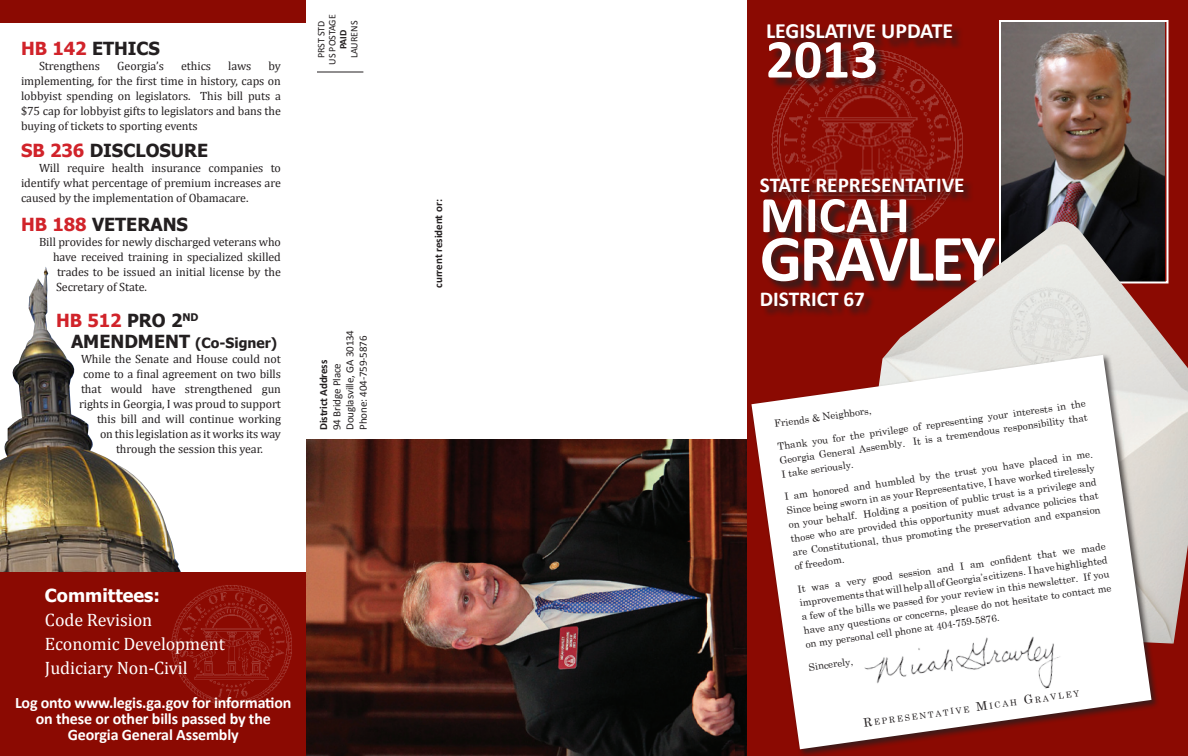
<style>
.page{position:relative;width:1188px;height:756px;background:#fff}
.page>*{position:absolute;margin:0;border:0;box-sizing:border-box;transform-origin:0 0}
.t1{font:700 66.7px "Calibri";letter-spacing:-.04em;color:#fff}
.t2{font:700 55.3px "Calibri";color:#fff}
.t3{font:700 51.6px "Calibri";color:#fff}
.t4{font:700 21.8px "Calibri";color:#fff}
.t5{font:700 21.2px "Calibri";color:#fff}
.t6{font:18px "Cambria";letter-spacing:-.005em;color:#fff}
.t7{font:700 18px "Tahoma";color:#231f20}
.t8{font:700 18px "Tahoma";color:#fff}
.t9{font:700 18px "Tahoma";color:#d1232a}
.t10{font:700 16px/16px "Calibri";letter-spacing:-.01em;color:#fff;text-align:center}
.t11{font:700 14px "Tahoma";color:#231f20}
.t12{font:12px/15px "Cambria";letter-spacing:-.005em;color:#231f20;text-align:justify}
.t13{font:11px "Calibri";letter-spacing:-.01em;color:#231f20}
.t14{font:700 11px "Calibri";letter-spacing:-.01em;color:#231f20}
.t15{font:10px/14px "Century Schoolbook";color:#231f20;text-align:justify}
.t16{font:10px "Calibri";color:#231f20}
.t17{font:700 10px "Calibri";color:#231f20}
.t18{font:8.4px "Century Schoolbook";color:#231f20}
.s1{color:#d1232a}
.s2{color:#231f20}
.s3{font-size:18px}
.s4{font-size:12px}
</style>
<div class="page">
<img style="left:0;top:267px;width:181px;height:305px">
<div style="left:747px;top:0;width:441px;height:756px;background:#8b0a02"></div>
<img style="left:771px;top:91px;width:192px;height:88px">
<div style="left:0;top:572px;width:306px;height:184px;background:#8b0a02"></div>
<img style="left:171px;top:585px;width:121px;height:121px">
<hr style="left:317px;top:72px;width:46px;height:1px;background:#231f20">
<div style="left:761px;top:179px;width:244px;height:139px;background:#231f20;opacity:.75"></div>
<div style="left:769px;top:25px;width:195px;height:66px;background:#231f20;opacity:.75"></div>
<img style="left:1002px;top:23px;width:163px;height:199px">
<div style="left:999px;top:20px;width:169px;height:264px;border:2px solid #fff"></div>
<div style="left:0;top:0;width:306px;height:22px;background:#8b0a02"></div>
<img style="left:796px;top:222px;width:392px;height:422px">
<img style="left:1004px;top:282px;width:93px;height:71px">
<div style="left:749px;top:353px;width:411px;height:403px;background:#231f20;opacity:.75"></div>
<svg style="left:751px;top:355px;width:400px;height:394px;background:#e7d3d2"></svg>
<img style="left:862px;top:625px;width:208px;height:88px">
<img style="left:306px;top:439px;width:441px;height:317px">
<p class="t7" style="left:21px;top:36px;width:140px"><span class="s1">HB 142</span> ETHICS</p>
<p class="t12" style="left:39px;top:58px;width:63px">Strengthens</p>
<p class="t12" style="left:117px;top:58px;width:48px">Georgia’s</p>
<p class="t12" style="left:181px;top:58px;width:32px">ethics</p>
<p class="t12" style="left:228px;top:58px;width:25px">laws</p>
<p class="t12" style="left:21px;top:58px;width:262px;text-indent:248px">by implementing, for the first time in history, caps on lobbyist spending on legislators. This bill puts a $75 cap for lobbyist gifts to legislators and bans the buying of tickets to sporting events</p>
<p class="t7" style="left:21px;top:138px;width:189px"><span class="s1">SB 236</span> DISCLOSURE</p>
<p class="t12" style="left:21px;top:161px;width:262px;text-indent:18px">Will require health insurance companies to identify what percentage of premium increases are caused by the implementation of Obamacare.</p>
<p class="t7" style="left:21px;top:212px;width:169px"><span class="s1">HB 188</span> VETERANS</p>
<p class="t12" style="left:39px;top:235px;width:244px">Bill provides for newly discharged veterans who</p>
<p class="t12" style="left:53px;top:250px;width:229px">have received training in specialized skilled</p>
<p class="t12" style="left:57px;top:265px;width:225px">trades to be issued an initial license by the</p>
<p class="t12" style="left:56px;top:280px;width:93px">Secretary of State.</p>
<p class="t9" style="left:56px;top:308px;width:144px">HB 512 <span class="s2">PRO 2</span><sup>ND</sup></p>
<p class="t11" style="left:71px;top:333px;width:208px"><span class="s3">AMENDMENT</span> (Co-Signer)</p>
<p class="t12" style="left:81px;top:352px;width:201px">While the Senate and House could not</p>
<p class="t12" style="left:83px;top:367px;width:200px">come to a final agreement on two bills</p>
<p class="t12" style="left:81px;top:382px;width:202px">that would have strengthened gun</p>
<p class="t12" style="left:79px;top:397px;width:204px">rights in Georgia, I was proud to support</p>
<p class="t12" style="left:97px;top:412px;width:185px">this bill and will continue working</p>
<p class="t12" style="left:100px;top:427px;width:183px">on this legislation as it works its way</p>
<p class="t12" style="left:116px;top:442px;width:148px">through the session this year.</p>
<p class="t16" style="left:315px;top:58px;width:39px;rotate:-90deg">PRST STD</p>
<p class="t16" style="left:326px;top:65px;width:52px;rotate:-90deg">US POSTAGE</p>
<p class="t17" style="left:337px;top:49px;width:21px;rotate:-90deg">PAID</p>
<p class="t16" style="left:348px;top:58px;width:39px;rotate:-90deg">LAURENS</p>
<p class="t13" style="left:343px;top:430px;width:102px;rotate:-90deg">Douglasville, GA 30134</p>
<p class="t13" style="left:356px;top:430px;width:96px;rotate:-90deg">Phone: 404-759-5876</p>
<p class="t14" style="left:317px;top:430px;width:72px;rotate:-90deg">District Address</p>
<p class="t13" style="left:330px;top:430px;width:68px;rotate:-90deg">94 Bridge Place</p>
<p class="t8" style="left:45px;top:583px;width:117px">Committees:</p>
<p class="t6" style="left:45px;top:609px;width:109px">Code Revision</p>
<p class="t6" style="left:45px;top:633px;width:181px">Economic Development</p>
<p class="t6" style="left:45px;top:657px;width:144px">Judiciary Non-Civil</p>
<p class="t10" style="left:15px;top:695px;width:278px">Log onto www.legis.ga.gov for information on these or other bills passed by the<br>Georgia General Assembly</p>
<p class="t14" style="left:432px;top:288px;width:90px;rotate:-90deg">current resident or:</p>
<p class="t4" style="left:766px;top:17px;width:189px">LEGISLATIVE UPDATE</p>
<p class="t2" style="left:766px;top:24px;width:114px">2013</p>
<p class="t5" style="left:760px;top:171px;width:206px">STATE REPRESENTATIVE</p>
<p class="t3" style="left:760px;top:182px;width:151px">MICAH</p>
<p class="t1" style="left:760px;top:216px;width:237px">GRAVLEY</p>
<p class="t5" style="left:760px;top:285px;width:107px">DISTRICT 67</p>
<p class="t15" style="left:777px;top:439px;width:312px;rotate:-8deg">Thank you for the privilege of representing your interests in the Georgia General Assembly. It is a tremendous responsibility that I take seriously.</p>
<p class="t15" style="left:773px;top:416px;width:99px;rotate:-8deg">Friends &amp; Neighbors,</p>
<p class="t15" style="left:784px;top:490px;width:312px;rotate:-8deg">I am honored and humbled by the trust you have placed in me.<br>Since being sworn in as your Representative, I have worked tirelessly on your behalf. Holding a position of public trust is a privilege and those who are provided this opportunity must advance policies that are Constitutional, thus promoting the preservation and expansion of freedom.</p>
<p class="t15" style="left:797px;top:582px;width:312px;rotate:-8deg">It was a very good session and I am confi dent that we made improvements that will help all of Georgia’s citizens. I have highlighted a few of the bills we passed for your review in this newsletter. If you have any questions or concerns, please do not hesitate to contact me on my personal cell phone at 404-759-5876.</p>
<p class="t15" style="left:808px;top:660px;width:46px;rotate:-8deg">Sincerely,</p>
<p class="t18" style="left:863px;top:718px;width:219px;rotate:-8deg"><span class="s4">R</span>epresentative <span class="s4">M</span>icah <span class="s4">G</span>ravley</p>
</div>
